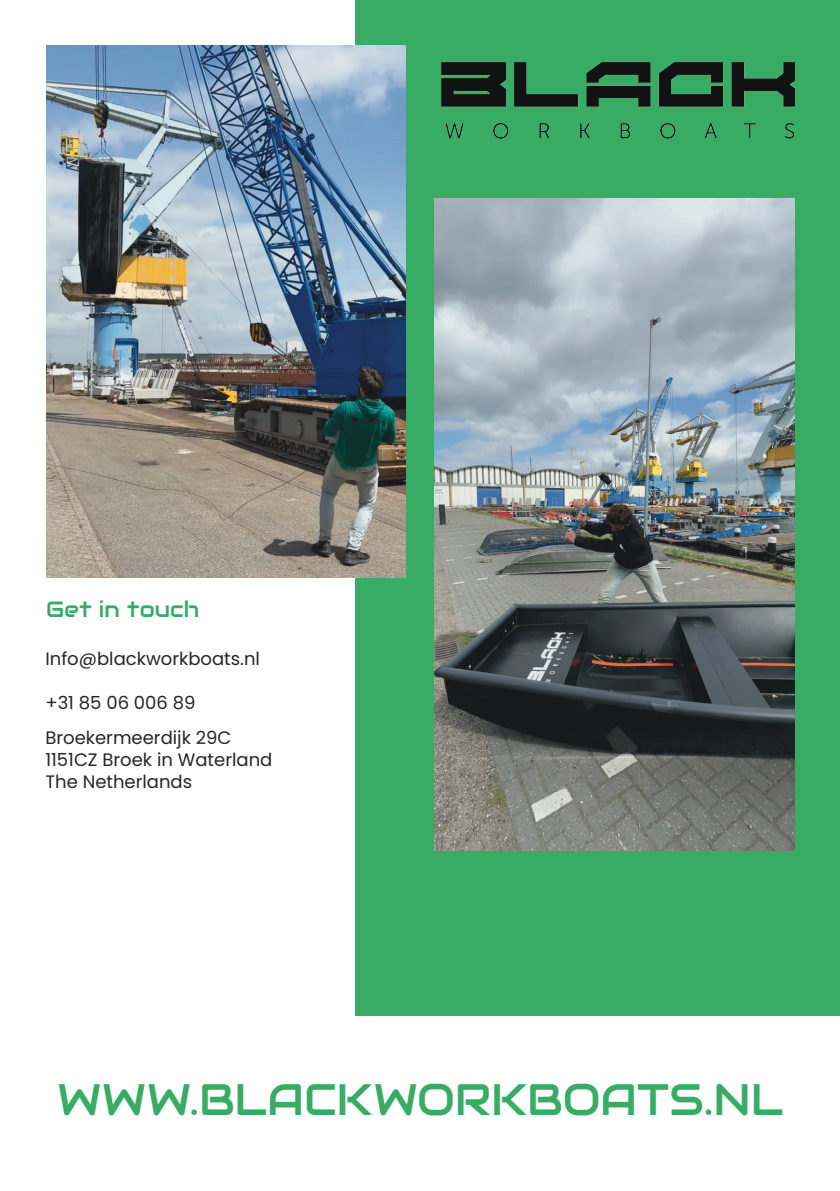
<style>
.page{position:relative;width:840px;height:1191px;background:#fff}
.page>*{position:absolute;margin:0;border:0;box-sizing:border-box;transform-origin:0 0}
.Header_-_Align_Right{font:44px "Audiowide";color:#38ac65}
.Header_-_Align_Right-2{font:22px "Audiowide";letter-spacing:.005em;color:#38ac65}
.Body_Text{font:18px/21.6px "Poppins";color:#262527}
</style>
<div class="page">
<div style="left:355px;top:0;width:484px;height:1015px;background:#38ac65"></div>
<img style="left:46px;top:45px;width:359px;height:533px">
<img style="left:441px;top:63px;width:353px;height:76px">
<img style="left:434px;top:198px;width:360px;height:652px">
<p class="Header_-_Align_Right-2" style="left:46px;top:595px;width:155px">Get in touch</p>
<p class="Body_Text" style="left:45px;top:648px;width:216px">Info@blackworkboats.nl</p>
<p class="Body_Text" style="left:45px;top:691px;width:152px">+31 85 06 006 89</p>
<p class="Body_Text" style="left:45px;top:727px;width:228px">Broekermeerdijk 29C<br>1151CZ Broek in Waterland<br>The Netherlands</p>
<p class="Header_-_Align_Right" style="left:58px;top:1071px;width:726px">WWW.BLACKWORKBOATS.NL</p>
</div>
